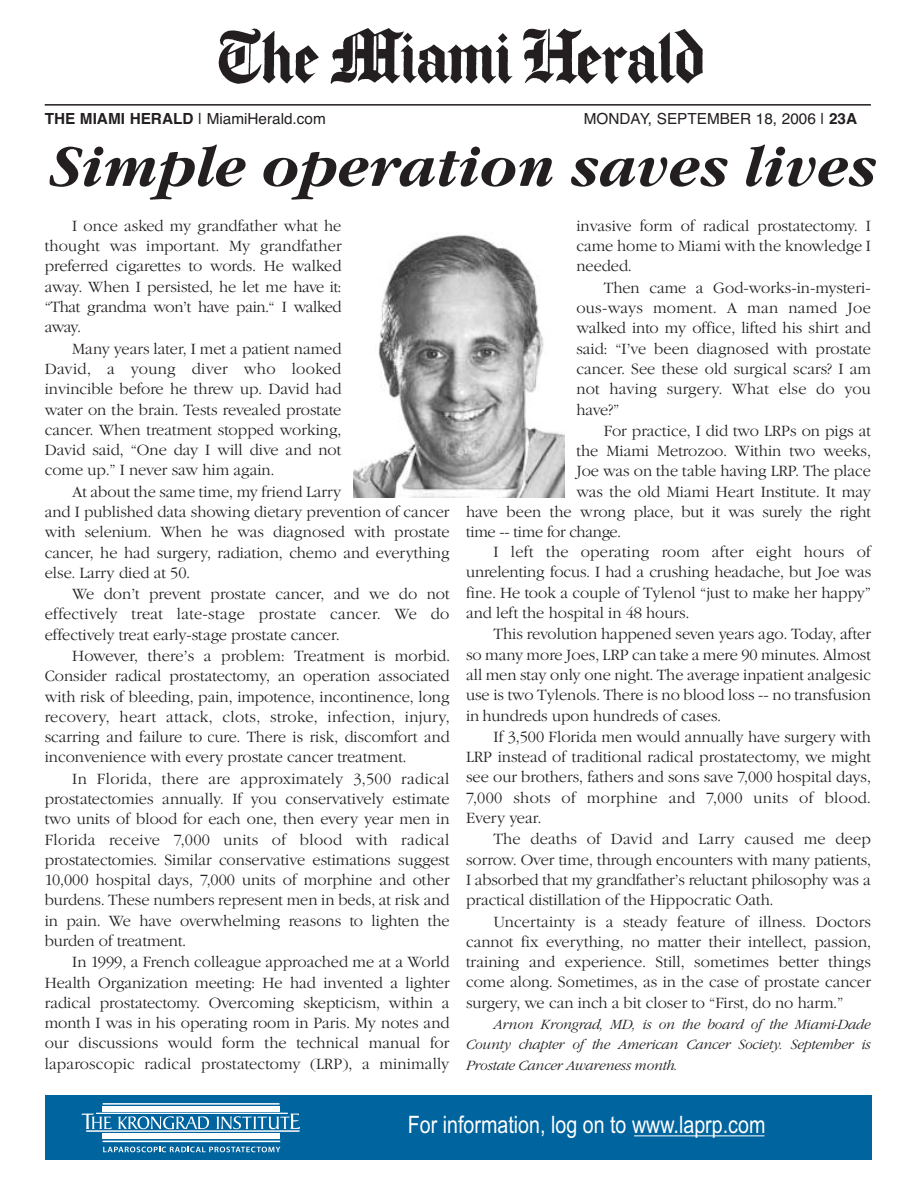
<style>
.page{position:relative;width:918px;height:1188px;background:#fff}
.page>*{position:absolute;margin:0;border:0;box-sizing:border-box;transform-origin:0 0}
.t1{font:57.6px "Garamond Lit ITC Bold Italic+EQEPDW";color:#231f20}
.t2{font:24px "Arial Narrow";color:#fff}
.t3{font:15.3px/20.2px "Garamond Lit ITC+KELRPC";color:#231f20;text-align:justify}
.t4{font:15.3px "Helvetica+MIKFGZ";color:#231f20}
.t5{font:15.3px "Garamond Lit ITC+KELRPC";letter-spacing:.02em;color:#231f20}
.t6{font:15.3px "Garamond Lit ITC+ZVANOR";color:#231f20}
.t7{font:15.3px/21.3px "Garamond Lit ITC+VGYXTK";color:#231f20}
.t8{font:13.8px/20.2px "Garamond Lit ITC Italic+VTGATX";letter-spacing:-.025em;color:#231f20;text-align:justify}
.s1{font-family:"Helvetica Bold+SNNURF"}
</style>
<div class="page">
<img style="left:218px;top:28px;width:485px;height:56px">
<img style="left:354px;top:235px;width:210px;height:263px">
<hr style="left:45px;top:104px;width:826px;height:2px;background:#231f20">
<div style="left:45px;top:1096px;width:827px;height:64px;background:#00649e"></div>
<svg style="left:103px;top:1147px;width:177px;height:5px"></svg>
<div style="left:103px;top:1133px;width:177px;height:6px;background:#fff"></div>
<div style="left:103px;top:1106px;width:177px;height:6px;background:#fff"></div>
<hr style="left:103px;top:1103px;width:176px;height:2px;background:#fff">
<hr style="left:103px;top:1141px;width:177px;height:1px;background:#fff">
<svg style="left:82px;top:1114px;width:30px;height:15px"></svg>
<svg style="left:118px;top:1116px;width:91px;height:13px"></svg>
<svg style="left:217px;top:1114px;width:83px;height:15px"></svg>
<hr style="left:86px;top:1131px;width:213px;height:1px;background:#fff">
<hr style="left:96px;top:1113px;width:192px;height:1px;background:#fff">
<hr style="left:634px;top:1136px;width:130px;height:1px;background:#fff">
<p class="t4" style="left:45px;top:110px;width:283px"><span class="s1">THE MIAMI HERALD</span> | MiamiHerald.com</p>
<p class="t4" style="left:584px;top:110px;width:275px">MONDAY, SEPTEMBER 18, 2006 | <span class="s1">23A</span></p>
<h1 class="t1" style="left:49px;top:148px;width:829px">Simple operation saves lives</h1>
<p class="t3" style="left:45px;top:218px;width:298px;text-indent:28px">I once asked my grandfather what he thought was important. My grandfather preferred cigarettes to words. He walked away. When I persisted, he let me have it: “That grandma won’t have pain.“ I walked away.</p>
<p class="t3" style="left:45px;top:340px;width:298px;text-indent:28px">Many years later, I met a patient named David, a young diver who looked invincible before he threw up. David had water on the brain. Tests revealed prostate cancer. When treatment stopped working, David said, “One day I will dive and not come up.” I never saw him again.</p>
<p class="t3" style="left:45px;top:483px;width:406px;text-align:left;text-indent:28px">At about the same time, my friend Larry<br>and I published data showing dietary prevention of cancer with selenium. When he was diagnosed with prostate cancer, he had surgery, radiation, chemo and everything else. Larry died at 50.</p>
<p class="t3" style="left:45px;top:586px;width:406px;text-indent:28px">We don’t prevent prostate cancer, and we do not effectively treat late-stage prostate cancer. We do effectively treat early-stage prostate cancer.</p>
<p class="t3" style="left:45px;top:648px;width:407px;text-align:left;text-indent:28px">However, there’s a problem: Treatment is morbid.<br>Consider radical prostatectomy, an operation associated with risk of bleeding, pain, impotence, incontinence, long recovery, heart attack, clots, stroke, infection, injury, scarring and failure tocure. There is risk, di inconvenience with every prostate cancer treatment.</p>
<p class="t3" style="left:45px;top:770px;width:406px;text-indent:28px">In Florida, there are approximately 3,500 radical prostatectomies annually. If you conservatively estimate two units of blood for each one, then every year men in Florida receive 7,000 units of blood with radical prostatectomies. Similar conservative estimations suggest 10,000 hospital days, 7,000 units of morphine and other burdens. These numbers represent men in beds, at risk and in pain. We have overwhelming reasons to lighten the burden of treatment.</p>
<p class="t3" style="left:45px;top:954px;width:406px;text-indent:28px">In 1999, a French colleague approached me at a World Health Organization meeting: He had invented a lighter radical prostatectomy. Overcoming skepticism, within a month I was in his operating room in Paris. My notes and our discussions would form the technical manual for laparoscopic radical prostatectomy (LRP), a minimally</p>
<p class="t6" style="left:207px;top:732px;width:244px">cure. There is risk, discomfort and</p>
<p class="t6" style="left:53px;top:752px;width:6px">i</p>
<p class="t3" style="left:576px;top:218px;width:296px">invasive form of radical prostatectomy. I came home to Miami with the knowledge I needed.</p>
<p class="t3" style="left:576px;top:279px;width:296px;text-indent:28px">Then came a God-works-in-mysteri&shy;ous-ways moment. A man named Joe walked into my office, lifted his shirt and said: “I’ve been diagnosed with prostate cancer. See these old surgical scars? I am not having surgery. What else do you have?”</p>
<p class="t3" style="left:604px;top:422px;width:269px">For practice, I did two LRPs on pigs at</p>
<p class="t3" style="left:576px;top:443px;width:296px">the Miami Metrozoo. Within two weeks,</p>
<p class="t3" style="left:576px;top:463px;width:296px">Joe was on the table having LRP. The place</p>
<p class="t3" style="left:576px;top:483px;width:296px">was the old Miami Heart Institute. It may</p>
<p class="t3" style="left:466px;top:504px;width:406px">have been the wrong place, but it was surely the right</p>
<p class="t3" style="left:466px;top:524px;width:156px">time -- time for change.</p>
<p class="t3" style="left:494px;top:544px;width:379px">I left the operating room after eight hours of</p>
<p class="t3" style="left:466px;top:564px;width:407px">unrelenting focus. I had a crushing headache, but Joe was</p>
<p class="t3" style="left:466px;top:584px;width:407px">fine. He took a couple of Tylenol “just to make her happy”</p>
<p class="t3" style="left:466px;top:605px;width:225px">and left the hospital in 48 hours.</p>
<p class="t3" style="left:494px;top:626px;width:379px">This revolution happened seven years ago. Today, after</p>
<p class="t3" style="left:466px;top:646px;width:406px">so many more Joes, LRP can take a mere 90 minutes. Almost</p>
<p class="t3" style="left:466px;top:667px;width:406px">all men stay only one night. The average inpatient analgesic</p>
<p class="t3" style="left:466px;top:687px;width:406px">use is two Tylenols. There is no blood loss -- no transfusion</p>
<p class="t3" style="left:466px;top:707px;width:253px">inhundreds upon hundreds of cases.</p>
<p class="t3" style="left:494px;top:728px;width:379px">If 3,500 Florida men would annually have surgery with</p>
<p class="t3" style="left:466px;top:749px;width:406px">LRP instead of traditional radical prostatectomy, we might</p>
<p class="t3" style="left:466px;top:769px;width:406px">see our brothers, fathers and sons save 7,000 hospital days,</p>
<p class="t5" style="left:466px;top:792px;width:406px">7,000 shots of morphine and 7,000 units of blood.</p>
<p class="t3" style="left:466px;top:810px;width:77px">Every year.</p>
<p class="t3" style="left:494px;top:831px;width:379px">The deaths of David and Larry caused me deep</p>
<p class="t3" style="left:466px;top:851px;width:406px">sorrow. Over time, through encounters with many patients,</p>
<p class="t3" style="left:466px;top:871px;width:406px">I absorbed that my grandfather’s reluctant philosophy was a</p>
<p class="t3" style="left:466px;top:892px;width:309px">practical distillation of the Hippocratic Oath.</p>
<p class="t3" style="left:494px;top:913px;width:379px">Uncertainty is a steady feature of illness. Doctors</p>
<p class="t3" style="left:466px;top:933px;width:406px">cannot fix everything, no matter their intellect, passion,</p>
<p class="t3" style="left:466px;top:954px;width:406px">training and experience. Still, sometimes better things</p>
<p class="t3" style="left:466px;top:974px;width:406px">come along. Sometimes, as in the case of prostate cancer</p>
<p class="t3" style="left:466px;top:994px;width:379px">surgery, we can inch a bit closer to “First, do no harm.”</p>
<p class="t8" style="left:466px;top:1016px;width:406px;text-indent:28px">Arnon Krongrad, MD, is on the board of the Miami-Dade County chapter of the American Cancer Society. September is Prostate Cancer Awareness month.</p>
<p class="t7" style="left:497px;top:707px;width:226px;text-indent:-14px">hundreds upon hundreds of cases.<br>I</p>
<h2 class="t2" style="left:408px;top:1110px;width:359px">For information, log on to www.laprp.com</h2>
</div>
